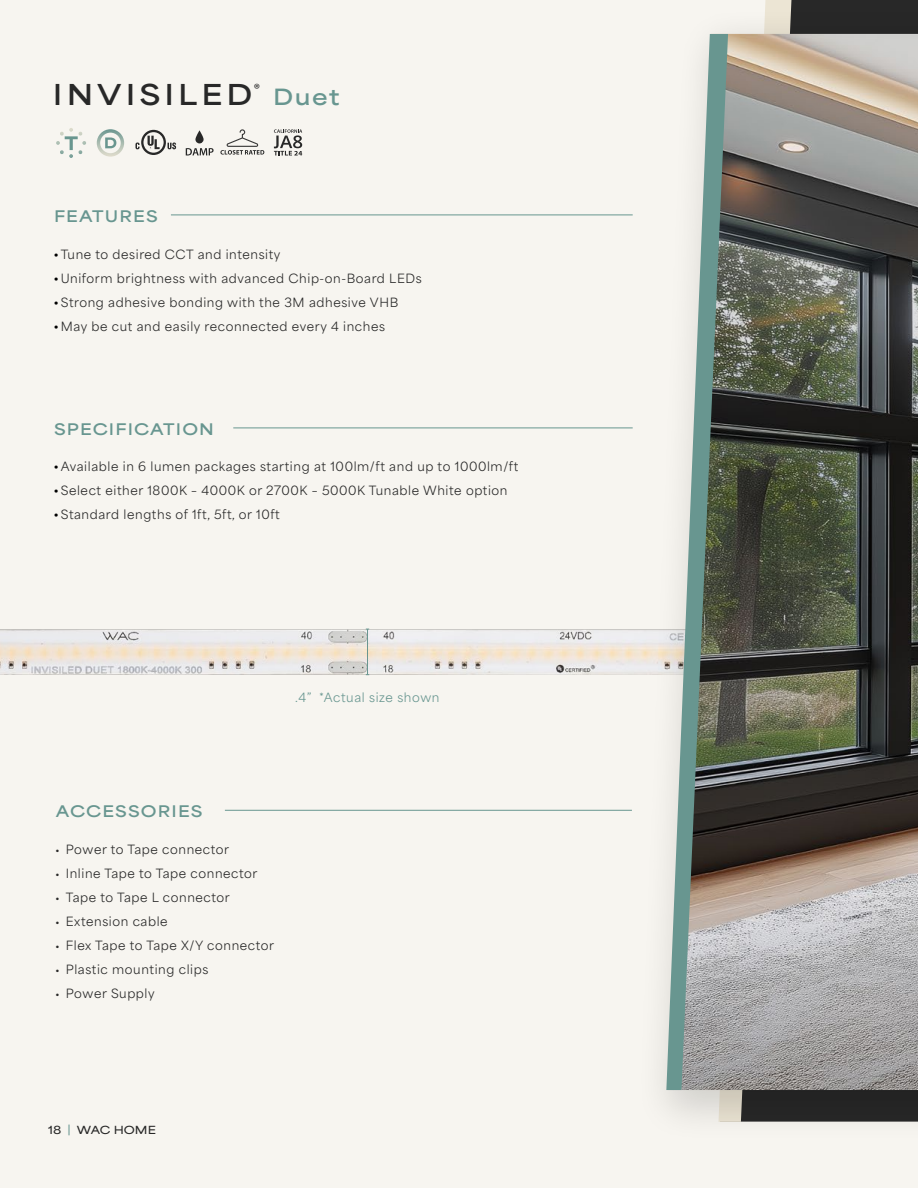
<style>
.page{position:relative;width:918px;height:1188px;background:#f7f5f0}
.page>*{position:absolute;margin:0;border:0;box-sizing:border-box;transform-origin:0 0}
.t1{font:700 27px "Area Extended";letter-spacing:.15em;color:#282828}
.t2{font:700 21px "Area Extended";color:#689690}
.t3{font:700 15px "Area Extended";letter-spacing:.075em;color:#689690}
.t4{font:12px "Area Normal";letter-spacing:.05em;color:#282828}
.t5{font:12px "Area Normal";letter-spacing:.05em;color:#689690}
.t6{font:600 10.5px "Area Extended";color:#282828}
.s1{font-family:"Myriad Pro";font-size:15px;color:#000}
.s2{font-family:"Myriad Pro"}
.s3{color:#689690}
</style>
<div class="page">
<img style="left:0;top:628px;width:635px;height:48px">
<hr style="left:367px;top:629px;width:1px;height:46px;background:#689690">
<hr style="left:225px;top:810px;width:407px;height:1px;background:#689690">
<svg style="left:135px;top:130px;width:41px;height:25px"></svg>
<svg style="left:186px;top:130px;width:28px;height:26px"></svg>
<svg style="left:220px;top:129px;width:44px;height:26px"></svg>
<hr style="left:171px;top:215px;width:462px;height:1px;background:#689690">
<img style="left:56px;top:128px;width:30px;height:30px">
<svg style="left:65px;top:136px;width:13px;height:14px"></svg>
<img style="left:97px;top:129px;width:27px;height:28px">
<div style="left:635px;top:6px;width:283px;height:1138px;background:#000;opacity:.15"></div>
<img style="left:728px;top:34px;width:190px;height:1056px">
<svg style="left:666px;top:34px;width:62px;height:1056px"></svg>
<hr style="left:233px;top:428px;width:400px;height:1px;background:#689690">
<svg style="left:274px;top:129px;width:28px;height:27px"></svg>
<h1 class="t1" style="left:53px;top:70px;width:209px">INVISILED<sup>®</sup></h1>
<h2 class="t2" style="left:273px;top:78px;width:68px">Duet</h2>
<p class="t3" style="left:54px;top:203px;width:105px">FEATURES</p>
<p class="t4" style="left:54px;top:244px;width:228px"><span class="s1">•</span> Tune to desired CCT and intensity</p>
<p class="t4" style="left:54px;top:268px;width:369px"><span class="s1">•</span> Uniform brightness with advanced Chip-on-Board LEDs</p>
<p class="t4" style="left:54px;top:292px;width:346px"><span class="s1">•</span> Strong adhesive bonding with the 3M adhesive VHB</p>
<p class="t4" style="left:54px;top:316px;width:333px"><span class="s1">•</span> May be cut and easily reconnected every 4 inches</p>
<p class="t3" style="left:54px;top:416px;width:162px">SPECIFICATION</p>
<p class="t4" style="left:54px;top:455px;width:466px"><span class="s1">•</span> Available in 6 lumen packages starting at 100lm/ft and up to 1000lm/ft</p>
<p class="t4" style="left:54px;top:479px;width:455px"><span class="s1">•</span> Select either 1800K – 4000K or 2700K – 5000K Tunable White option</p>
<p class="t4" style="left:54px;top:503px;width:227px"><span class="s1">•</span> Standard lengths of 1ft, 5ft, or 10ft</p>
<p class="t5" style="left:295px;top:687px;width:146px">.4” *Actual size shown</p>
<p class="t3" style="left:56px;top:798px;width:148px">ACCESSORIES</p>
<p class="t4" style="left:56px;top:839px;width:175px"><span class="s2">•</span> Power to Tape connector</p>
<p class="t4" style="left:56px;top:863px;width:203px"><span class="s2">•</span> Inline Tape to Tape connector</p>
<p class="t4" style="left:56px;top:887px;width:175px"><span class="s2">•</span> Tape to Tape L connector</p>
<p class="t4" style="left:56px;top:911px;width:113px"><span class="s2">•</span> Extension cable</p>
<p class="t4" style="left:56px;top:935px;width:220px"><span class="s2">•</span> Flex Tape to Tape X/Y connector</p>
<p class="t4" style="left:56px;top:959px;width:154px"><span class="s2">•</span> Plastic mounting clips</p>
<p class="t4" style="left:56px;top:983px;width:100px"><span class="s2">•</span> Power Supply</p>
<p class="t6" style="left:48px;top:1120px;width:109px">18 <span class="s3">|</span> WAC HOME</p>
</div>
